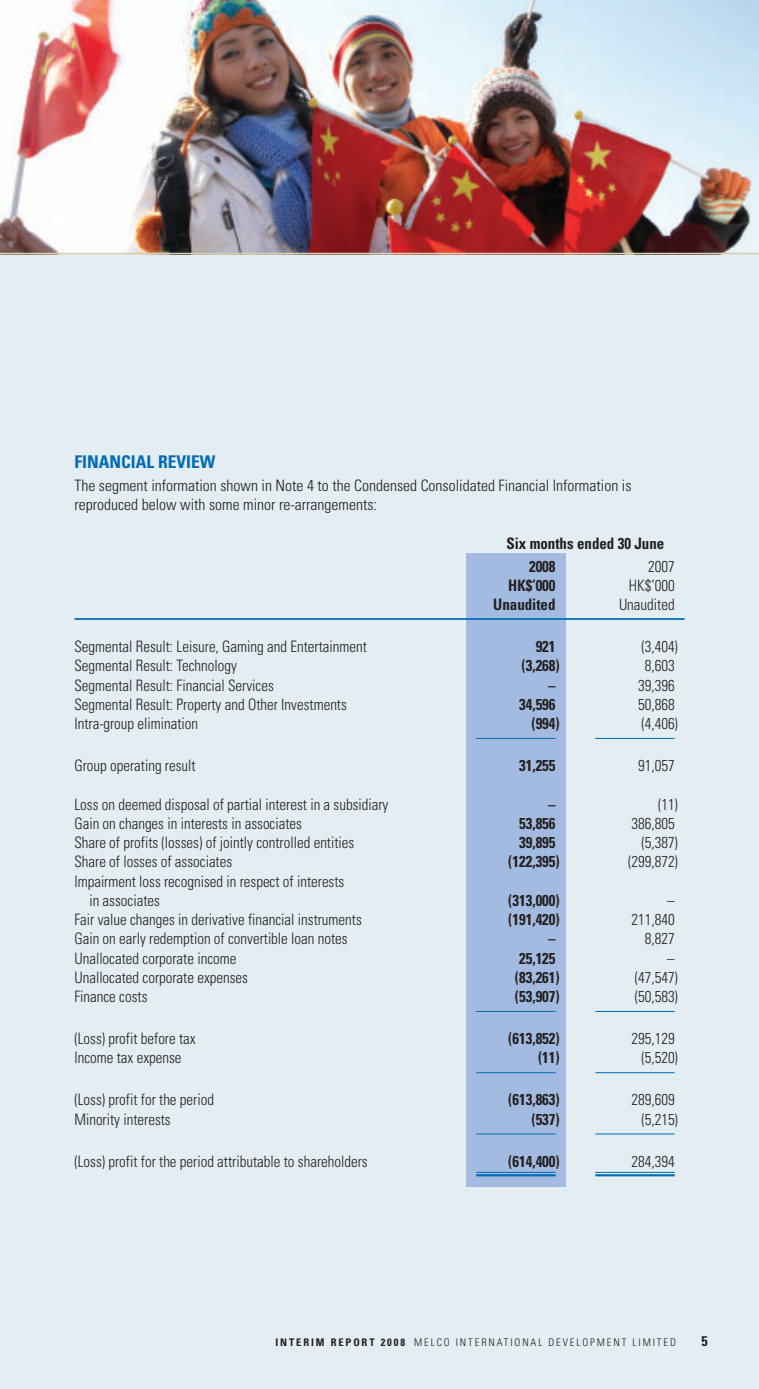
<style>
.page{position:relative;width:759px;height:1389px;background:#e4edf2}
.page>*{position:absolute;margin:0;border:0;box-sizing:border-box;transform-origin:0 0}
.t1{font:700 condensed 17.5px "Univers LT Std";color:#006cb7}
.t2{font:300 condensed 15.75px/19.2px "Univers LT Std";color:#231f20;scale:.95 1}
.t3{font:700 condensed 15.75px/22.8px "Univers LT Std";color:#231f20;scale:.95 1}
.t4{font:300 condensed 15.75px/19.2px "Univers LT Std";color:#231f20}
.t5{font:700 condensed 14px "Univers LT Std";color:#231f20}
.t6{font:300 condensed 10.5px "Univers LT Std";letter-spacing:.18em;color:#231f20}
.s1{font-weight:700}
</style>
<div class="page">
<div style="left:466px;top:553px;width:100px;height:633px;background:#a3bbe0"></div>
<hr style="left:74px;top:618px;width:611px;height:2px;background:#006cb7">
<hr style="left:476px;top:738px;width:80px;height:1px;background:#006cb7">
<hr style="left:595px;top:738px;width:80px;height:1px;background:#006cb7">
<hr style="left:476px;top:1011px;width:80px;height:1px;background:#006cb7">
<hr style="left:595px;top:1011px;width:80px;height:1px;background:#006cb7">
<hr style="left:476px;top:1072px;width:80px;height:1px;background:#006cb7">
<hr style="left:595px;top:1072px;width:80px;height:1px;background:#006cb7">
<hr style="left:476px;top:1133px;width:80px;height:1px;background:#006cb7">
<hr style="left:595px;top:1133px;width:80px;height:1px;background:#006cb7">
<hr style="left:476px;top:1172px;width:80px;height:1px;background:#006cb7">
<hr style="left:476px;top:1174px;width:80px;height:2px;background:#006cb7">
<hr style="left:595px;top:1172px;width:80px;height:1px;background:#006cb7">
<hr style="left:595px;top:1174px;width:80px;height:2px;background:#006cb7">
<img style="left:0;top:0;width:759px;height:254px">
<p class="t1" style="left:74px;top:456px;width:142px">FINANCIAL REVIEW</p>
<p class="t4" style="left:74px;top:478px;width:559px">The segment information shown in Note 4 to the Condensed Consolidated Financial Information is reproduced below with some minor re-arrangements:</p>
<p class="t3" style="left:529px;top:534px;width:144px;text-indent:-23px">Six months ended 30 June<br>2008</p>
<p class="t2" style="left:648px;top:558px;width:29px">2007</p>
<p class="t3" style="left:508px;top:576px;width:51px">HK$’000</p>
<p class="t2" style="left:629px;top:578px;width:50px">HK$’000</p>
<p class="t3" style="left:493px;top:595px;width:67px">Unaudited</p>
<p class="t2" style="left:619px;top:597px;width:60px">Unaudited</p>
<p class="t2" style="left:74px;top:639px;width:309px">Segmental Result: Leisure, Gaming and Entertainment</p>
<p class="t3" style="left:536px;top:637px;width:22px">921</p>
<p class="t2" style="left:641px;top:639px;width:40px">(3,404)</p>
<p class="t2" style="left:74px;top:658px;width:173px">Segmental Result: Technology</p>
<p class="t3" style="left:522px;top:656px;width:42px">(3,268)</p>
<p class="t2" style="left:645px;top:658px;width:33px">8,603</p>
<p class="t2" style="left:74px;top:677px;width:211px">Segmental Result: Financial Services</p>
<p class="t3" style="left:548px;top:675px;width:9px">–</p>
<p class="t2" style="left:638px;top:677px;width:40px">39,396</p>
<p class="t2" style="left:74px;top:697px;width:288px">Segmental Result: Property and Other Investments</p>
<p class="t3" style="left:519px;top:695px;width:40px">34,596</p>
<p class="t2" style="left:638px;top:697px;width:40px">50,868</p>
<p class="t2" style="left:74px;top:716px;width:132px">Intra-group elimination</p>
<p class="t3" style="left:531px;top:714px;width:31px">(994)</p>
<p class="t2" style="left:641px;top:716px;width:40px">(4,406)</p>
<p class="t2" style="left:74px;top:758px;width:129px">Group operating result</p>
<p class="t3" style="left:519px;top:756px;width:40px">31,255</p>
<p class="t2" style="left:638px;top:758px;width:40px">91,057</p>
<p class="t2" style="left:74px;top:796px;width:332px">Loss on deemed disposal of partial interest in a subsidiary</p>
<p class="t3" style="left:548px;top:794px;width:9px">–</p>
<p class="t2" style="left:658px;top:796px;width:22px">(11)</p>
<p class="t2" style="left:74px;top:816px;width:241px">Gain on changes in interests in associates</p>
<p class="t3" style="left:519px;top:814px;width:40px">53,856</p>
<p class="t2" style="left:631px;top:816px;width:47px">386,805</p>
<p class="t2" style="left:74px;top:835px;width:296px">Share of profits (losses) of jointly controlled entities</p>
<p class="t3" style="left:519px;top:833px;width:40px">39,895</p>
<p class="t2" style="left:641px;top:835px;width:40px">(5,387)</p>
<p class="t2" style="left:74px;top:854px;width:168px">Share of losses of associates</p>
<p class="t3" style="left:508px;top:852px;width:56px">(122,395)</p>
<p class="t2" style="left:628px;top:854px;width:54px">(299,872)</p>
<p class="t2" style="left:89px;top:873px;width:270px;text-indent:-15px">Impairment loss recognised in respect of interests in associates</p>
<p class="t3" style="left:508px;top:891px;width:56px">(313,000)</p>
<p class="t2" style="left:667px;top:893px;width:9px">–</p>
<p class="t2" style="left:74px;top:912px;width:304px">Fair value changes in derivative financial instruments</p>
<p class="t3" style="left:508px;top:910px;width:56px">(191,420)</p>
<p class="t2" style="left:631px;top:912px;width:47px">211,840</p>
<p class="t2" style="left:74px;top:931px;width:289px">Gain on early redemption of convertible loan notes</p>
<p class="t3" style="left:548px;top:929px;width:9px">–</p>
<p class="t2" style="left:645px;top:931px;width:33px">8,827</p>
<p class="t2" style="left:74px;top:950px;width:172px">Unallocated corporate income</p>
<p class="t3" style="left:519px;top:948px;width:40px">25,125</p>
<p class="t2" style="left:667px;top:950px;width:9px">–</p>
<p class="t2" style="left:74px;top:969px;width:184px">Unallocated corporate expenses</p>
<p class="t3" style="left:515px;top:968px;width:49px">(83,261)</p>
<p class="t2" style="left:635px;top:969px;width:47px">(47,547)</p>
<p class="t2" style="left:74px;top:989px;width:78px">Finance costs</p>
<p class="t3" style="left:515px;top:987px;width:49px">(53,907)</p>
<p class="t2" style="left:635px;top:989px;width:47px">(50,583)</p>
<p class="t2" style="left:74px;top:1031px;width:129px">(Loss) profit before tax</p>
<p class="t3" style="left:508px;top:1029px;width:56px">(613,852)</p>
<p class="t2" style="left:631px;top:1031px;width:47px">295,129</p>
<p class="t2" style="left:74px;top:1050px;width:114px">Income tax expense</p>
<p class="t3" style="left:538px;top:1048px;width:24px">(11)</p>
<p class="t2" style="left:641px;top:1050px;width:40px">(5,520)</p>
<p class="t2" style="left:74px;top:1092px;width:148px">(Loss) profit for the period</p>
<p class="t3" style="left:508px;top:1090px;width:56px">(613,863)</p>
<p class="t2" style="left:631px;top:1092px;width:47px">289,609</p>
<p class="t2" style="left:74px;top:1111px;width:103px">Minority interests</p>
<p class="t3" style="left:531px;top:1109px;width:31px">(537)</p>
<p class="t2" style="left:641px;top:1111px;width:40px">(5,215)</p>
<p class="t2" style="left:74px;top:1153px;width:310px">(Loss) profit for the period attributable to shareholders</p>
<p class="t3" style="left:508px;top:1151px;width:56px">(614,400)</p>
<p class="t2" style="left:631px;top:1153px;width:47px">284,394</p>
<p class="t6" style="left:275px;top:1338px;width:402px"><span class="s1">INTERIM REPORT 2008</span> MELCO INTERNATIONAL DEVELOPMENT LIMITED</p>
<p class="t5" style="left:701px;top:1336px;width:8px">5</p>
</div>
